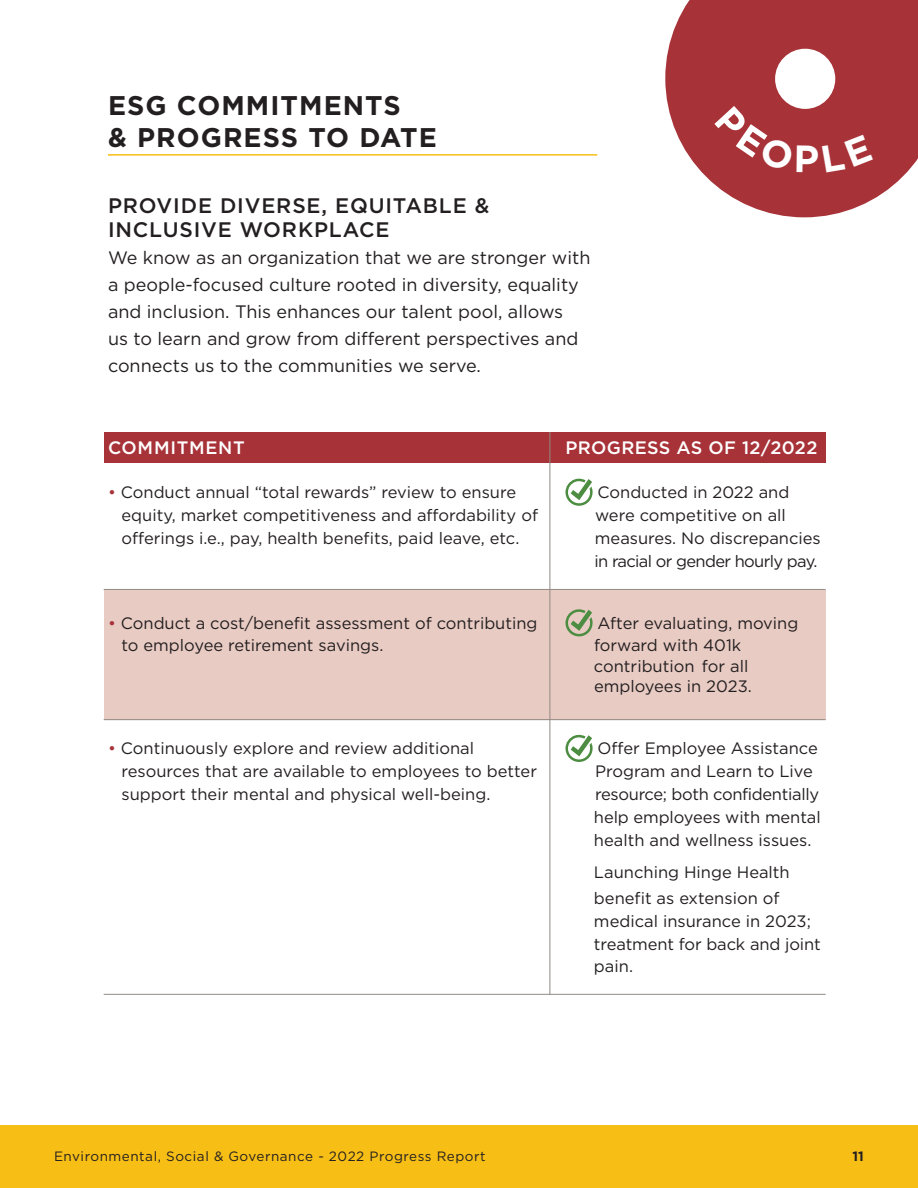
<style>
.page{position:relative;width:918px;height:1188px;background:#fff}
.page>*{position:absolute;margin:0;border:0;box-sizing:border-box;transform-origin:0 0}
.Headers{font:700 27px/32.4px "Gotham";letter-spacing:.04em;color:#231f20}
.subhead{font:500 21px/24px "Gotham";letter-spacing:.04em;color:#231f20}
.Copy{font:18px/27px "Gotham";color:#231f20}
.small_subhead{font:500 18px "Gotham";letter-spacing:.02em;color:#fff}
.small_subhead-2{font:500 18px "Gotham";letter-spacing:.04em;color:#fff}
.bulleted_copy{font:16.5px/22.8px "Gotham";color:#231f20}
.bulleted_copy-2{font:16.5px/22.8px "Gotham";letter-spacing:-.025em;color:#231f20}
.t1{font:13.5px "Gotham";letter-spacing:.04em;color:#231f20}
.t2{font:700 13.5px "Gotham";color:#231f20}
.s1{color:#a73339}
</style>
<div class="page">
<div style="left:0;top:1125px;width:918px;height:63px;background:#f7be16"></div>
<div style="left:104px;top:432px;width:722px;height:30px;background:#a73339"></div>
<div style="left:104px;top:590px;width:722px;height:129px;background:#e8cbc3"></div>
<hr style="left:108px;top:154px;width:489px;height:2px;background:#f7be16">
<svg style="left:565px;top:462px;width:27px;height:44px"></svg>
<svg style="left:565px;top:609px;width:27px;height:28px"></svg>
<svg style="left:565px;top:720px;width:27px;height:42px"></svg>
<hr style="left:104px;top:994px;width:722px;height:1px;background:#938982">
<hr style="left:104px;top:589px;width:722px;height:1px;background:#938982">
<hr style="left:104px;top:719px;width:722px;height:1px;background:#938982">
<hr style="left:550px;top:432px;width:1px;height:563px;background:#938982">
<svg style="left:665px;top:0;width:253px;height:217px;fill:#a73339"></svg>
<div style="left:775px;top:49px;width:60px;height:60px;background:#fff;border-radius:50%"></div>
<div style="left:714px;top:106px;width:159px;height:67px;background:#a73339"></div>
<p class="Headers" style="left:108px;top:89px;width:330px">ESG COMMITMENTS<br>&amp; PROGRESS TO DATE</p>
<p class="subhead" style="left:108px;top:194px;width:383px">PROVIDE DIVERSE, EQUITABLE &amp;<br>INCLUSIVE WORKPLACE</p>
<p class="Copy" style="left:108px;top:244px;width:484px">We know as an organization that we are stronger with a people-focused culture rooted in diversity, equality and inclusion. This enhances our talent pool, allows<br>us to learn and grow from different perspectives and connects us to the communities we serve.</p>
<p class="small_subhead-2" style="left:108px;top:436px;width:138px">COMMITMENT</p>
<p class="small_subhead" style="left:566px;top:436px;width:253px">PROGRESS AS OF 12/2022</p>
<p class="bulleted_copy" style="left:108px;top:481px;width:410px"><span class="s1">•</span> Conduct annual “total rewards” review to ensure</p>
<p class="bulleted_copy" style="left:598px;top:481px;width:193px">Conducted in 2022 and</p>
<p class="bulleted_copy" style="left:122px;top:503px;width:418px">equity, market competitiveness and affordability of</p>
<p class="bulleted_copy" style="left:595px;top:503px;width:192px">were competitive on all</p>
<p class="bulleted_copy" style="left:122px;top:526px;width:399px">offerings i.e., pay, health benefits, paid leave, etc.</p>
<p class="bulleted_copy-2" style="left:595px;top:526px;width:228px">measures. No discrepancies in racial or gender hourly pay.</p>
<p class="bulleted_copy" style="left:108px;top:611px;width:431px"><span class="s1">•</span> Conduct a cost/benefit assessment of contributing</p>
<p class="bulleted_copy" style="left:598px;top:611px;width:202px">After evaluating, moving</p>
<p class="bulleted_copy" style="left:122px;top:634px;width:263px">to employee retirement savings.</p>
<p class="bulleted_copy" style="left:594px;top:634px;width:149px">forward with 401k</p>
<p class="bulleted_copy" style="left:594px;top:654px;width:156px">contribution for all</p>
<p class="bulleted_copy" style="left:594px;top:675px;width:159px">employees in 2023.</p>
<p class="bulleted_copy" style="left:108px;top:737px;width:368px"><span class="s1">•</span> Continuously explore and review additional</p>
<p class="bulleted_copy" style="left:598px;top:737px;width:222px">Offer Employee Assistance</p>
<p class="bulleted_copy" style="left:122px;top:760px;width:417px">resources that are available to employees to better</p>
<p class="bulleted_copy" style="left:595px;top:760px;width:219px">Program and Learn to Live</p>
<p class="bulleted_copy" style="left:122px;top:782px;width:370px">support their mental and physical well-being.</p>
<p class="bulleted_copy" style="left:594px;top:782px;width:228px;text-align:justify">resource; both confidentially help employees with mental health and wellness issues.</p>
<p class="bulleted_copy" style="left:594px;top:859px;width:197px;line-height:25.8px">Launching Hinge Health benefit as extension of</p>
<p class="bulleted_copy" style="left:594px;top:909px;width:228px">medical insurance in 2023; treatment for back and joint pain.</p>
<p class="t1" style="left:54px;top:1147px;width:433px">Environmental, Social &amp; Governance - 2022 Progress Report</p>
<p class="t2" style="left:853px;top:1147px;width:13px">11</p>
</div>
